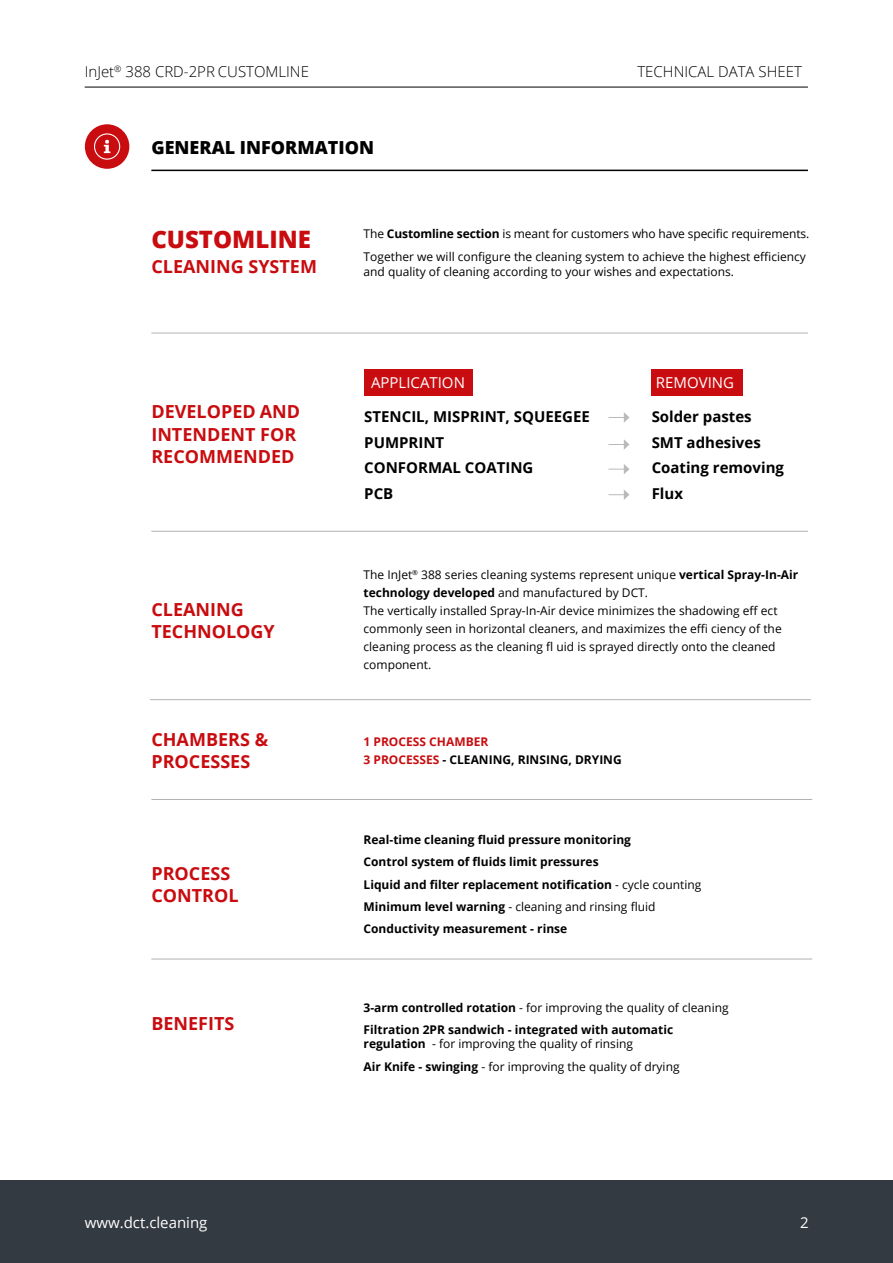
<style>
.page{position:relative;width:893px;height:1263px;background:#fff}
.page>*{position:absolute;margin:0;border:0;box-sizing:border-box;transform-origin:0 0}
.t1{font:800 24px "Open Sans";color:#c90c0f}
.t2{font:700 18px/22.5px "Open Sans";color:#c90c0f}
.t3{font:800 18px "Open Sans";color:#000}
.t4{font:700 15px "Open Sans";color:#000}
.t5{font:300 15px "Open Sans";color:#000}
.t6{font:15px "Open Sans";color:#fff}
.t7{font:12px/18px "Open Sans";color:#000}
.t8{font:700 12px/22.2px "Open Sans";color:#000}
.t9{font:700 12px/18px "Open Sans";color:#c90c0f}
.s1{font-weight:700}
.s2{color:#000}
.s3{font-weight:400}
</style>
<div class="page">
<hr style="left:85px;top:87px;width:723px;height:1px;background:#000">
<div style="left:0;top:1180px;width:893px;height:83px;background:#343a42"></div>
<hr style="left:151px;top:170px;width:657px;height:1px;background:#000">
<div style="left:85px;top:124px;width:44px;height:45px;background:#c90c0f;border-radius:50%"></div>
<svg style="left:104px;top:140px;width:6px;height:13px"></svg>
<div style="left:94px;top:133px;width:26px;height:27px;border:1px solid #fff;border-radius:50%"></div>
<hr style="left:151px;top:333px;width:657px;height:1px;background:#b2b2b2">
<hr style="left:151px;top:531px;width:657px;height:1px;background:#b2b2b2">
<hr style="left:150px;top:699px;width:661px;height:1px;background:#b2b2b2">
<hr style="left:151px;top:799px;width:661px;height:1px;background:#b2b2b2">
<hr style="left:151px;top:959px;width:661px;height:1px;background:#b2b2b2">
<div style="left:364px;top:369px;width:109px;height:27px;background:#c90c0f"></div>
<div style="left:651px;top:369px;width:91px;height:27px;background:#c90c0f"></div>
<svg style="left:608px;top:412px;width:21px;height:11px"></svg>
<svg style="left:608px;top:439px;width:21px;height:11px"></svg>
<svg style="left:608px;top:464px;width:21px;height:10px"></svg>
<svg style="left:608px;top:490px;width:21px;height:10px"></svg>
<p class="t5" style="left:85px;top:67px;width:226px">InJet<sup>®</sup> 388 CRD-2PR CUSTOMLINE</p>
<p class="t5" style="left:637px;top:61px;width:166px">TECHNICAL DATA SHEET</p>
<h2 class="t3" style="left:151px;top:141px;width:224px">GENERAL INFORMATION</h2>
<h1 class="t1" style="left:151px;top:230px;width:161px">CUSTOMLINE</h1>
<h2 class="t2" style="left:151px;top:257px;width:167px">CLEANING SYSTEM</h2>
<h2 class="t2" style="left:151px;top:402px;width:150px">DEVELOPED AND<br>INTENDENT FOR<br>RECOMMENDED</h2>
<h2 class="t2" style="left:151px;top:600px;width:125px">CLEANING<br>TECHNOLOGY</h2>
<h2 class="t2" style="left:151px;top:729px;width:118px">CHAMBERS &amp;<br>PROCESSES</h2>
<h2 class="t2" style="left:151px;top:864px;width:89px">PROCESS<br>CONTROL</h2>
<h2 class="t2" style="left:151px;top:1014px;width:85px">BENEFITS</h2>
<p class="t7" style="left:364px;top:224px;width:447px;line-height:23px">The <span class="s1">Customline section</span> is meant for customers who have specific requirements.<br>Together we will configure the cleaning system to achieve the highest efficiency</p>
<p class="t7" style="left:364px;top:263px;width:372px">and quality of cleaning according to your wishes and expectations.</p>
<p class="t6" style="left:371px;top:377px;width:95px">APPLICATION</p>
<p class="t6" style="left:656px;top:377px;width:80px">REMOVING</p>
<p class="t4" style="left:364px;top:411px;width:227px">STENCIL, MISPRINT, SQUEEGEE</p>
<p class="t4" style="left:652px;top:411px;width:102px">Solder pastes</p>
<p class="t4" style="left:364px;top:436px;width:82px">PUMPRINT</p>
<p class="t4" style="left:652px;top:436px;width:111px">SMT adhesives</p>
<p class="t4" style="left:364px;top:462px;width:171px">CONFORMAL COATING</p>
<p class="t4" style="left:652px;top:462px;width:134px">Coating removing</p>
<p class="t4" style="left:364px;top:487px;width:31px">PCB</p>
<p class="t4" style="left:652px;top:487px;width:33px">Flux</p>
<p class="t7" style="left:364px;top:567px;width:436px">The InJet<sup>®</sup> 388 series cleaning systems represent unique <span class="s1">vertical Spray-In-Air technology developed</span> and manufactured by DCT.<br>The vertically installed Spray-In-Air device minimizes the shadowing eff ect commonly seen in horizontal cleaners, and maximizes the effi ciency of the cleaning process as the cleaning fl uid is sprayed directly onto the cleaned component.</p>
<p class="t9" style="left:364px;top:734px;width:260px">1 PROCESS CHAMBER<br>3 PROCESSES <span class="s2">- CLEANING, RINSING, DRYING</span></p>
<p class="t8" style="left:364px;top:828px;width:339px">Real-time cleaning fluid pressure monitoring<br>Control system of fluids limit pressures<br>Liquid and filter replacement notification <span class="s3">- cycle counting </span>Minimum level warning <span class="s3">- cleaning and rinsing fluid </span>Conductivity measurement - rinse</p>
<p class="t8" style="left:364px;top:997px;width:367px">3-arm controlled rotation <span class="s3">- for improving the quality of cleaning<br></span>Filtration 2PR sandwich - integrated with automatic</p>
<p class="t7" style="left:364px;top:1034px;width:318px;line-height:22.2px"><span class="s1">regulation</span> - for improving the quality of rinsing<br><span class="s1">Air Knife - swinging</span> - for improving the quality of drying</p>
<p class="t6" style="left:85px;top:1216px;width:124px">www.dct.cleaning</p>
<p class="t6" style="left:800px;top:1216px;width:10px">2</p>
</div>
